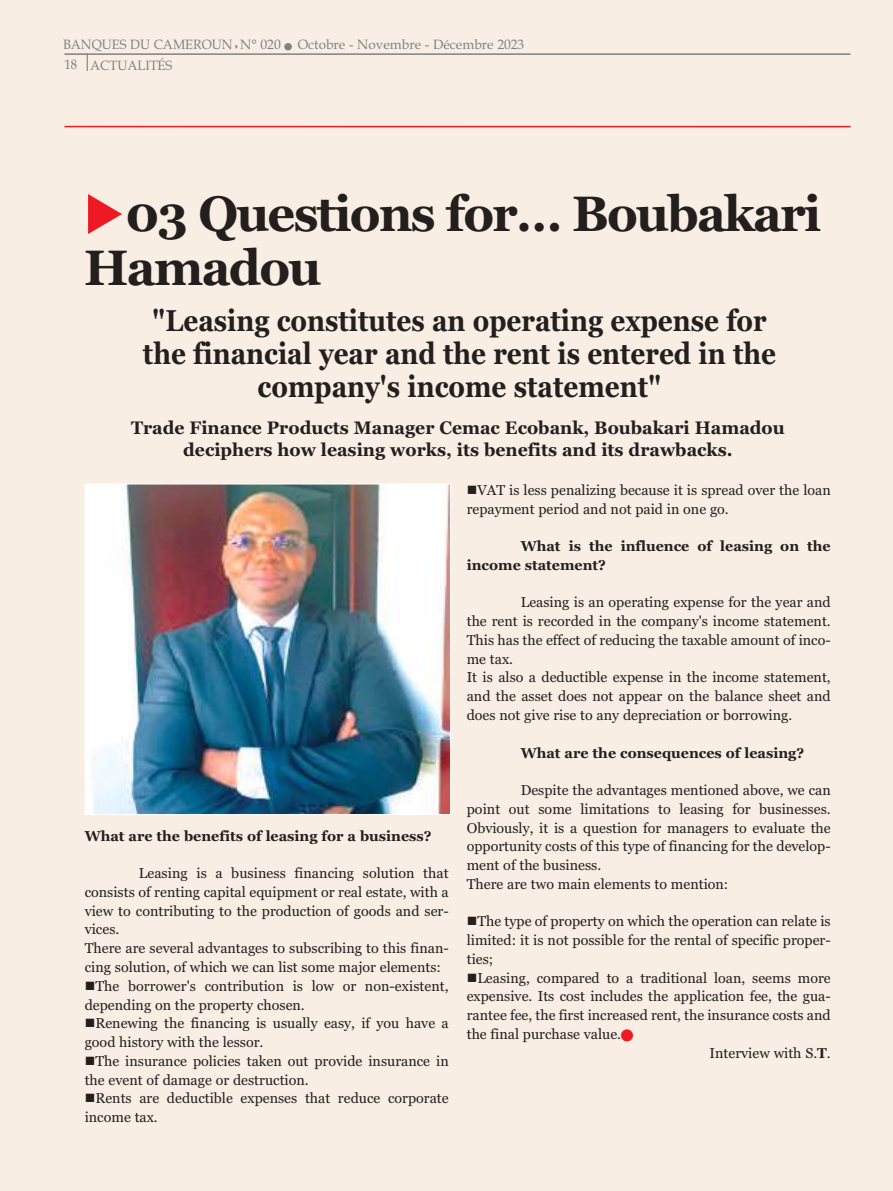
<style>
.page{position:relative;width:893px;height:1191px;background:#f8eee3}
.page>*{position:absolute;margin:0;border:0;box-sizing:border-box;transform-origin:0 0}
.t1{font:700 49.5px/54px "Georgia";letter-spacing:-.035em;color:#241f1f}
.t2{font:700 30px/33px "Georgia";color:#241f1f;text-align:center;scale:.87 1}
.t3{font:700 18px/21.8px "Georgia";color:#241f1f;text-align:center}
.t4{font:14.25px/18.8px "Georgia";color:#241f1f}
.t5{font:700 14.25px/18.8px "Georgia";color:#241f1f}
.t6{font:13.5px/20.7px "Book Antiqua";color:#838082;scale:.96 1}
.s1{color:#ef1923}
.s2{font-weight:700}
</style>
<div class="page">
<svg style="left:87px;top:55px;width:1px;height:16px"></svg>
<hr style="left:64px;top:53px;width:786px;height:2px;background:#838082">
<hr style="left:65px;top:126px;width:785px;height:1px;background:#ef1923">
<img style="left:87px;top:485px;width:362px;height:328px">
<div style="left:85px;top:483px;width:366px;height:332px;border:1px solid #fff"></div>
<p class="t6" style="left:63px;top:34px;width:482px">BANQUES DU CAMEROUN✔N° 020 ■ Octobre - Novembre - Décembre 2023<br>18 ACTUALITÉS</p>
<h1 class="t1" style="left:84px;top:187px;width:738px"><span class="s1">◆</span>03 Questions for… Boubakari<br>Hamadou</h1>
<h2 class="t2" style="left:143px;top:304px;width:729px">"Leasing constitutes an operating expense for the financial year and the rent is entered in the company's income statement"</h2>
<p class="t3" style="left:131px;top:417px;width:655px">Trade Finance Products Manager Cemac Ecobank, Boubakari Hamadou deciphers how leasing works, its benefits and its drawbacks.</p>
<p class="t5" style="left:85px;top:826px;width:348px">What are the benefits of leasing for a business?</p>
<p class="t4" style="left:85px;top:864px;width:366px;text-indent:54px">Leasing is a business financing solution that consists of renting capital equipment or real estate, with a view to contributing to the production of goods and ser&shy;vices.<br>There are several advantages to subscribing to this finan&shy;cing solution, of which we can list some major elements:</p>
<p class="t4" style="left:85px;top:976px;width:366px">■The borrower's contribution is low or non-existent, depending on the property chosen.</p>
<p class="t4" style="left:85px;top:1014px;width:365px">■Renewing the financing is usually easy, if you have a good history with the lessor.</p>
<p class="t4" style="left:85px;top:1051px;width:365px">■The insurance policies taken out provide insurance in the event of damage or destruction.</p>
<p class="t4" style="left:85px;top:1089px;width:365px">■Rents are deductible expenses that reduce corporate income tax.</p>
<p class="t4" style="left:467px;top:480px;width:365px">■VAT is less penalizing because it is spread over the loan repayment period and not paid in one go.</p>
<p class="t5" style="left:467px;top:537px;width:365px;text-indent:54px">What is the influence of leasing on the income statement?</p>
<p class="t4" style="left:467px;top:593px;width:365px;text-indent:54px">Leasing is an operating expense for the year and the rent is recorded in the company's income statement.<br>This has the effect of reducing the taxable amount of inco&shy;me tax.<br>It is also a deductible expense in the income statement, and the asset does not appear on the balance sheet and does not give rise to any depreciation or borrowing.</p>
<p class="t5" style="left:521px;top:743px;width:285px">What are the consequences of leasing?</p>
<p class="t4" style="left:467px;top:780px;width:366px;text-indent:54px">Despite the advantages mentioned above, we can point out some limitations to leasing for businesses. obviously, it is a question for managers to evaluate the opportunity costs of this type of financing for the develop&shy;ment of the business.<br>There are two main elements to mention:</p>
<p class="t4" style="left:467px;top:912px;width:365px;text-align:justify">■The type of property on which the operation can relate is limited: it is not possible for the rental of specific proper&shy;ties;</p>
<p class="t4" style="left:467px;top:968px;width:365px">■Leasing, compared to a traditional loan, seems more</p>
<p class="t4" style="left:467px;top:987px;width:365px">expensive. Its cost includes the application fee, the gua-</p>
<p class="t4" style="left:467px;top:1005px;width:365px">rantee fee, the first increased rent, the insurance costs and</p>
<p class="t4" style="left:467px;top:1024px;width:168px">the final purchase value.<span class="s1">■</span></p>
<p class="t4" style="left:710px;top:1043px;width:123px">Interview with S.<span class="s2">T</span>.</p>
</div>
